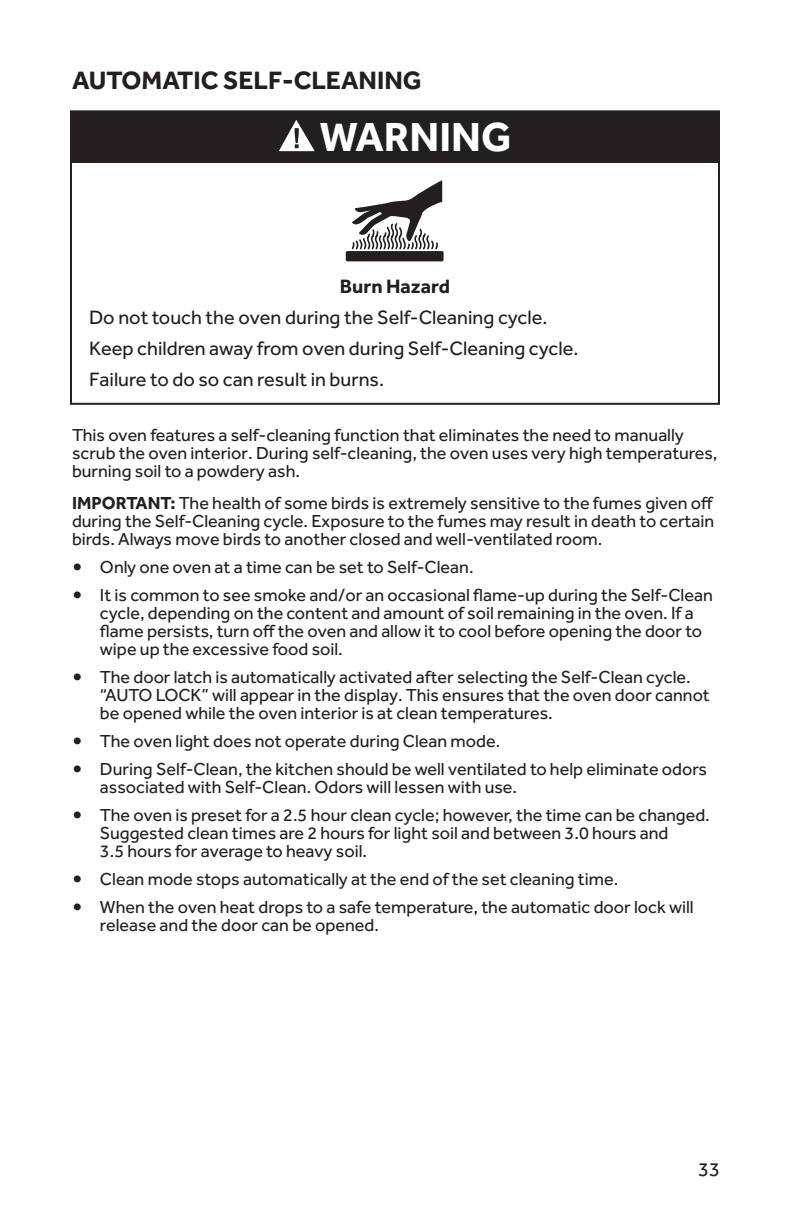
<style>
.page{position:relative;width:792px;height:1224px;background:#fff}
.page>*{position:absolute;margin:0;border:0;box-sizing:border-box;transform-origin:0 0}
.t1{font:700 42px "Effra";color:#fff}
.t2{font:700 26px "Effra";color:#231f20}
.t3{font:20px/31px "Effra";color:#231f20}
.t4{font:700 20px "Effra";color:#231f20}
.t5{font:18px/18px "Effra";color:#231f20}
.s1{font-weight:700}
.s2{font-weight:700;font-size:24px}
</style>
<div class="page">
<div style="left:70px;top:110px;width:650px;height:295px;border:2px solid #231f20"></div>
<div style="left:71px;top:111px;width:648px;height:52px;background:#231f20"></div>
<svg style="left:279px;top:120px;width:36px;height:31px"></svg>
<div style="left:346px;top:251px;width:98px;height:10px;background:#231f20;border-radius:2px"></div>
<svg style="left:351px;top:180px;width:91px;height:70px"></svg>
<h2 class="t2" style="left:72px;top:65px;width:351px">AUTOMATIC SELF-CLEANING</h2>
<h1 class="t1" style="left:320px;top:111px;width:193px">WARNING</h1>
<p class="t4" style="left:340px;top:274px;width:112px">Burn Hazard</p>
<p class="t3" style="left:89px;top:301px;width:491px">Do not touch the oven during the Self-Cleaning cycle.<br>Keep children away from oven during Self-Cleaning cycle.<br>Failure to do so can result in burns.</p>
<p class="t5" style="left:72px;top:426px;width:647px">This oven features a self-cleaning function that eliminates the need to manually scrub the oven interior. During self-cleaning, the oven uses very high temperatures, burning soil to a powdery ash.</p>
<p class="t5" style="left:72px;top:494px;width:644px;text-align:justify"><span class="s1">IMPORTANT:</span> The health of some birds is extremely sensitive to the fumes given off during the Self-Cleaning cycle. Exposure to the fumes may result in death to certain birds. Always move birds to another closed and well-ventilated room.</p>
<p class="t5" style="left:72px;top:558px;width:403px"><span class="s2">•</span> Only one oven at a time can be set to Self-Clean.</p>
<p class="t5" style="left:100px;top:586px;width:614px;text-indent:-28px"><span class="s2">•</span> It is common to see smoke and/or an occasional flame-up during the Self-Clean cycle, depending on the content and amount of soil remaining in the oven. If a flame persists, turn off the oven and allow it to cool before opening the door to wipe up the excessive food soil.</p>
<p class="t5" style="left:100px;top:668px;width:611px;text-indent:-28px"><span class="s2">•</span> The door latch is automatically activated after selecting the Self-Clean cycle. “AUTO LOCK” will appear in the display. This ensures that the oven door cannot be opened while the oven interior is at clean temperatures.</p>
<p class="t5" style="left:72px;top:732px;width:430px"><span class="s2">•</span> The oven light does not operate during Clean mode.</p>
<p class="t5" style="left:100px;top:760px;width:609px;text-indent:-28px"><span class="s2">•</span> During Self-Clean, the kitchen should be well ventilated to help eliminate odors associated with Self-Clean. Odors will lessen with use.</p>
<p class="t5" style="left:100px;top:806px;width:611px;text-indent:-28px"><span class="s2">•</span> The oven is preset for a 2.5 hour clean cycle; however, the time can be changed.<br>Suggested clean times are 2 hours for light soil and between 3.0 hours and<br>3.5 hours for average to heavy soil.</p>
<p class="t5" style="left:72px;top:870px;width:548px"><span class="s2">•</span> Clean mode stops automatically at the end of the set cleaning time.</p>
<p class="t5" style="left:100px;top:898px;width:595px;text-indent:-28px"><span class="s2">•</span> When the oven heat drops to a safe temperature, the automatic door lock will release and the door can be opened.</p>
<p class="t3" style="left:698px;top:1153px;width:23px">33</p>
</div>
